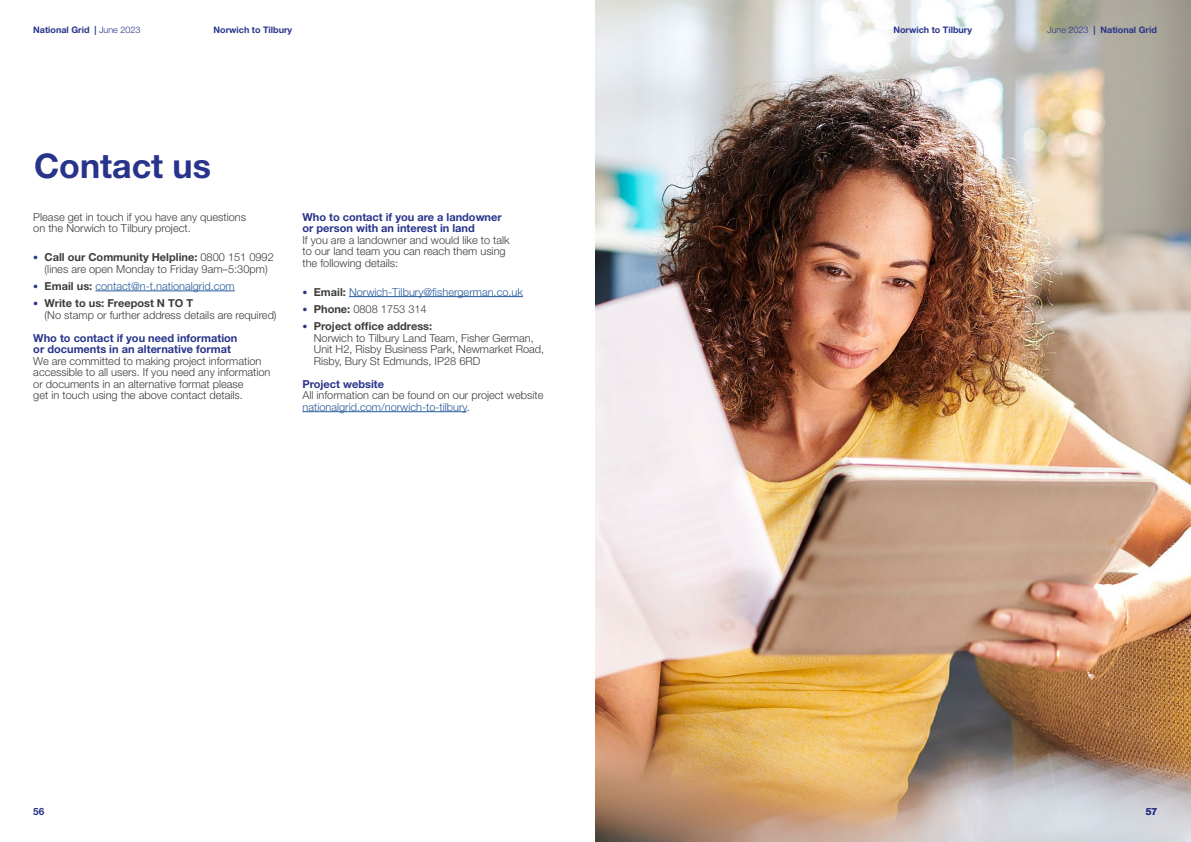
<style>
.page{position:relative;width:1191px;height:842px;background:#fff}
.page>*{position:absolute;margin:0;border:0;box-sizing:border-box;transform-origin:0 0}
.t1{font:700 34px "Helvetica Neue LT Std";color:#28348b}
.t2{font:300 11px/11.5px "Helvetica Neue LT Std";color:#3c3c3b}
.t3{font:700 11px/11.5px "Helvetica Neue LT Std";color:#28348b}
.t4{font:300 11px "Helvetica Neue LT Std";color:#275b9b}
.t5{font:700 10px "Helvetica Neue LT Std";color:#28348b}
.t6{font:700 9px "Helvetica Neue LT Std";color:#28348b}
.s1{font-weight:300}
.s2{font-weight:700;font-size:10px;color:#28348b}
.s3{font-weight:700}
.s4{font-weight:700;color:#3c3c3b}
.s5{color:#275b9b}
</style>
<div class="page">
<img style="left:595px;top:0;width:596px;height:842px">
<hr style="left:95px;top:291px;width:140px;height:1px;background:#275b9b">
<hr style="left:349px;top:296px;width:174px;height:1px;background:#275b9b">
<hr style="left:302px;top:411px;width:165px;height:1px;background:#275b9b">
<p class="t6" style="left:33px;top:25px;width:109px">National Grid | <span class="s1">June 2023</span></p>
<p class="t6" style="left:214px;top:25px;width:80px">Norwich to Tilbury</p>
<p class="t6" style="left:893px;top:25px;width:80px">Norwich to Tilbury</p>
<p class="t6" style="left:1047px;top:25px;width:111px"><span class="s1">June 2023</span> | National Grid</p>
<h1 class="t1" style="left:34px;top:145px;width:178px">Contact us</h1>
<p class="t2" style="left:33px;top:211px;width:214px">Please get in touch if you have any questions on the Norwich to Tilbury project.</p>
<p class="t2" style="left:33px;top:251px;width:242px;text-align:center"><span class="s2">•</span> <span class="s3">Call our Community Helpline:</span> 0800 151 0992 (lines are open Monday to Friday 9am–5:30pm)</p>
<p class="t4" style="left:33px;top:279px;width:203px"><span class="s2">•</span> <span class="s4">Email us:</span> contact@n-t.nationalgrid.com</p>
<p class="t2" style="left:45px;top:297px;width:233px;text-indent:-11px"><span class="s2">•</span> <span class="s3">Write to us: Freepost N TO T<br></span>(No stamp or further address details are required)</p>
<p class="t3" style="left:33px;top:332px;width:206px">Who to contact if you need information or documents in an alternative format</p>
<p class="t2" style="left:33px;top:355px;width:239px">We are committed to making project information accessible to all users. If you need any information or documents in an alternative format please<br>get in touch using the above contact details.</p>
<p class="t3" style="left:302px;top:211px;width:201px">Who to contact if you are a landowner or person with an interest in land</p>
<p class="t2" style="left:302px;top:234px;width:209px">If you are a landowner and would like to talk to our land team you can reach them using the following details:</p>
<p class="t4" style="left:302px;top:285px;width:222px"><span class="s2">•</span> <span class="s4">Email:</span> Norwich-Tilbury@fishergerman.co.uk</p>
<p class="t2" style="left:302px;top:303px;width:126px"><span class="s2">•</span> <span class="s3">Phone:</span> 0808 1753 314</p>
<p class="t2" style="left:314px;top:320px;width:232px;text-indent:-11px"><span class="s2">•</span> <span class="s3">Project office address:<br></span>Norwich to Tilbury Land Team, Fisher German, Unit H2, Risby Business Park, Newmarket Road, Risby, Bury St Edmunds, IP28 6RD</p>
<p class="t3" style="left:302px;top:378px;width:83px">Project website</p>
<p class="t2" style="left:302px;top:389px;width:242px">All information can be found on our project website <span class="s5">nationalgrid.com/norwich-to-tilbury</span>.</p>
<p class="t5" style="left:33px;top:805px;width:13px">56</p>
<p class="t5" style="left:1145px;top:805px;width:13px">57</p>
</div>
